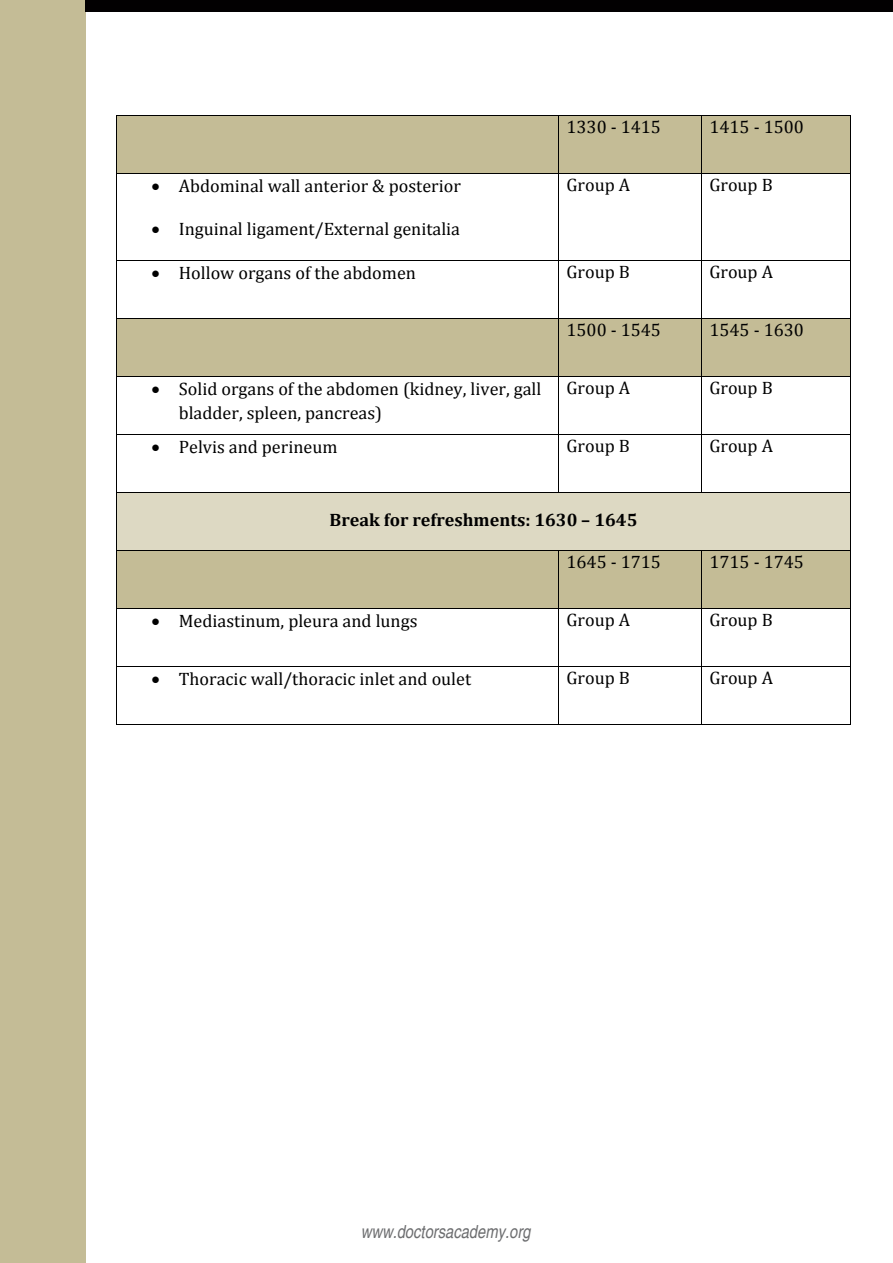
<style>
.page{position:relative;width:893px;height:1263px;background:#fff}
.page>*{position:absolute;margin:0;border:0;box-sizing:border-box;transform-origin:0 0}
.t1{font:18px/24.3px "Cambria";color:#000}
.t2{font:700 18px "Cambria";color:#000}
.t3{font:italic condensed 18px "Helvetica";color:#6d6e70}
</style>
<div class="page">
<div style="left:0;top:0;width:86px;height:1263px;background:#c4bc96"></div>
<div style="left:86px;top:0;width:807px;height:11px;background:#020001"></div>
<div style="left:117px;top:116px;width:7px;height:57px;background:#c4bc96"></div>
<div style="left:550px;top:116px;width:8px;height:57px;background:#c4bc96"></div>
<div style="left:124px;top:116px;width:426px;height:57px;background:#c4bc96"></div>
<div style="left:559px;top:116px;width:7px;height:57px;background:#c4bc96"></div>
<div style="left:693px;top:116px;width:8px;height:57px;background:#c4bc96"></div>
<div style="left:566px;top:116px;width:127px;height:57px;background:#c4bc96"></div>
<div style="left:702px;top:116px;width:7px;height:57px;background:#c4bc96"></div>
<div style="left:843px;top:116px;width:8px;height:57px;background:#c4bc96"></div>
<div style="left:709px;top:116px;width:134px;height:57px;background:#c4bc96"></div>
<hr style="left:117px;top:115px;width:441px;height:1px;background:#000">
<hr style="left:559px;top:115px;width:142px;height:1px;background:#000">
<hr style="left:702px;top:115px;width:149px;height:1px;background:#000">
<hr style="left:116px;top:116px;width:1px;height:57px;background:#000">
<hr style="left:558px;top:116px;width:1px;height:57px;background:#000">
<hr style="left:701px;top:116px;width:1px;height:57px;background:#000">
<hr style="left:851px;top:116px;width:1px;height:57px;background:#000">
<hr style="left:117px;top:173px;width:441px;height:1px;background:#000">
<hr style="left:559px;top:173px;width:142px;height:1px;background:#000">
<hr style="left:702px;top:173px;width:149px;height:1px;background:#000">
<hr style="left:116px;top:174px;width:1px;height:86px;background:#000">
<hr style="left:558px;top:174px;width:1px;height:86px;background:#000">
<hr style="left:701px;top:174px;width:1px;height:86px;background:#000">
<hr style="left:851px;top:174px;width:1px;height:86px;background:#000">
<hr style="left:117px;top:260px;width:441px;height:1px;background:#000">
<hr style="left:559px;top:260px;width:142px;height:1px;background:#000">
<hr style="left:702px;top:260px;width:149px;height:1px;background:#000">
<hr style="left:116px;top:261px;width:1px;height:57px;background:#000">
<hr style="left:558px;top:261px;width:1px;height:57px;background:#000">
<hr style="left:701px;top:261px;width:1px;height:57px;background:#000">
<hr style="left:851px;top:261px;width:1px;height:57px;background:#000">
<div style="left:117px;top:319px;width:7px;height:57px;background:#c4bc96"></div>
<div style="left:550px;top:319px;width:8px;height:57px;background:#c4bc96"></div>
<div style="left:124px;top:319px;width:426px;height:57px;background:#c4bc96"></div>
<div style="left:559px;top:319px;width:7px;height:57px;background:#c4bc96"></div>
<div style="left:693px;top:319px;width:8px;height:57px;background:#c4bc96"></div>
<div style="left:566px;top:319px;width:127px;height:57px;background:#c4bc96"></div>
<div style="left:702px;top:319px;width:7px;height:57px;background:#c4bc96"></div>
<div style="left:843px;top:319px;width:8px;height:57px;background:#c4bc96"></div>
<div style="left:709px;top:319px;width:134px;height:57px;background:#c4bc96"></div>
<hr style="left:117px;top:318px;width:441px;height:1px;background:#000">
<hr style="left:559px;top:318px;width:142px;height:1px;background:#000">
<hr style="left:702px;top:318px;width:149px;height:1px;background:#000">
<hr style="left:116px;top:319px;width:1px;height:57px;background:#000">
<hr style="left:558px;top:319px;width:1px;height:57px;background:#000">
<hr style="left:701px;top:319px;width:1px;height:57px;background:#000">
<hr style="left:851px;top:319px;width:1px;height:57px;background:#000">
<hr style="left:117px;top:376px;width:441px;height:1px;background:#000">
<hr style="left:559px;top:376px;width:142px;height:1px;background:#000">
<hr style="left:702px;top:376px;width:149px;height:1px;background:#000">
<hr style="left:116px;top:377px;width:1px;height:57px;background:#000">
<hr style="left:558px;top:377px;width:1px;height:57px;background:#000">
<hr style="left:701px;top:377px;width:1px;height:57px;background:#000">
<hr style="left:851px;top:377px;width:1px;height:57px;background:#000">
<hr style="left:117px;top:434px;width:441px;height:1px;background:#000">
<hr style="left:559px;top:434px;width:142px;height:1px;background:#000">
<hr style="left:702px;top:434px;width:149px;height:1px;background:#000">
<hr style="left:116px;top:435px;width:1px;height:57px;background:#000">
<hr style="left:558px;top:435px;width:1px;height:57px;background:#000">
<hr style="left:701px;top:435px;width:1px;height:57px;background:#000">
<hr style="left:851px;top:435px;width:1px;height:57px;background:#000">
<div style="left:117px;top:493px;width:7px;height:57px;background:#ddd9c3"></div>
<div style="left:843px;top:493px;width:8px;height:57px;background:#ddd9c3"></div>
<div style="left:124px;top:493px;width:719px;height:57px;background:#ddd9c3"></div>
<hr style="left:117px;top:492px;width:441px;height:1px;background:#000">
<hr style="left:559px;top:492px;width:142px;height:1px;background:#000">
<hr style="left:702px;top:492px;width:149px;height:1px;background:#000">
<hr style="left:116px;top:493px;width:1px;height:57px;background:#000">
<hr style="left:851px;top:493px;width:1px;height:57px;background:#000">
<div style="left:117px;top:551px;width:7px;height:57px;background:#c4bc96"></div>
<div style="left:550px;top:551px;width:8px;height:57px;background:#c4bc96"></div>
<div style="left:124px;top:551px;width:426px;height:57px;background:#c4bc96"></div>
<div style="left:559px;top:551px;width:7px;height:57px;background:#c4bc96"></div>
<div style="left:693px;top:551px;width:8px;height:57px;background:#c4bc96"></div>
<div style="left:566px;top:551px;width:127px;height:57px;background:#c4bc96"></div>
<div style="left:702px;top:551px;width:7px;height:57px;background:#c4bc96"></div>
<div style="left:843px;top:551px;width:8px;height:57px;background:#c4bc96"></div>
<div style="left:709px;top:551px;width:134px;height:57px;background:#c4bc96"></div>
<hr style="left:117px;top:550px;width:441px;height:1px;background:#000">
<hr style="left:559px;top:550px;width:142px;height:1px;background:#000">
<hr style="left:702px;top:550px;width:149px;height:1px;background:#000">
<hr style="left:116px;top:551px;width:1px;height:57px;background:#000">
<hr style="left:558px;top:551px;width:1px;height:57px;background:#000">
<hr style="left:701px;top:551px;width:1px;height:57px;background:#000">
<hr style="left:851px;top:551px;width:1px;height:57px;background:#000">
<hr style="left:117px;top:608px;width:441px;height:1px;background:#000">
<hr style="left:559px;top:608px;width:142px;height:1px;background:#000">
<hr style="left:702px;top:608px;width:149px;height:1px;background:#000">
<hr style="left:116px;top:609px;width:1px;height:57px;background:#000">
<hr style="left:558px;top:609px;width:1px;height:57px;background:#000">
<hr style="left:701px;top:609px;width:1px;height:57px;background:#000">
<hr style="left:851px;top:609px;width:1px;height:57px;background:#000">
<hr style="left:117px;top:666px;width:441px;height:1px;background:#000">
<hr style="left:559px;top:666px;width:142px;height:1px;background:#000">
<hr style="left:702px;top:666px;width:149px;height:1px;background:#000">
<hr style="left:116px;top:667px;width:1px;height:57px;background:#000">
<hr style="left:117px;top:724px;width:441px;height:1px;background:#000">
<hr style="left:558px;top:667px;width:1px;height:57px;background:#000">
<hr style="left:559px;top:724px;width:142px;height:1px;background:#000">
<hr style="left:701px;top:667px;width:1px;height:57px;background:#000">
<hr style="left:702px;top:724px;width:149px;height:1px;background:#000">
<hr style="left:851px;top:667px;width:1px;height:57px;background:#000">
<p class="t1" style="left:152px;top:173px;width:311px">• Abdominal wall anterior &amp; posterior</p>
<p class="t1" style="left:152px;top:217px;width:310px">• Inguinal ligament/External genitalia</p>
<p class="t1" style="left:566px;top:115px;width:96px">1330 - 1415</p>
<p class="t1" style="left:709px;top:115px;width:96px">1415 - 1500</p>
<p class="t1" style="left:566px;top:172px;width:65px">Group A</p>
<p class="t1" style="left:709px;top:172px;width:65px">Group B</p>
<p class="t1" style="left:152px;top:261px;width:266px">• Hollow organs of the abdomen</p>
<p class="t1" style="left:566px;top:260px;width:65px">Group B</p>
<p class="t1" style="left:709px;top:260px;width:65px">Group A</p>
<p class="t1" style="left:566px;top:318px;width:96px">1500 - 1545</p>
<p class="t1" style="left:709px;top:318px;width:96px">1545 - 1630</p>
<p class="t1" style="left:179px;top:376px;width:364px;text-indent:-27px">• Solid organs of the abdomen (kidney, liver, gall bladder, spleen, pancreas)</p>
<p class="t1" style="left:566px;top:375px;width:65px">Group A</p>
<p class="t1" style="left:709px;top:375px;width:65px">Group B</p>
<p class="t1" style="left:152px;top:434px;width:187px">• Pelvis and perineum</p>
<p class="t1" style="left:566px;top:433px;width:65px">Group B</p>
<p class="t1" style="left:709px;top:433px;width:65px">Group A</p>
<p class="t2" style="left:330px;top:507px;width:309px">Break for refreshments: 1630 – 1645</p>
<p class="t1" style="left:566px;top:549px;width:96px">1645 - 1715</p>
<p class="t1" style="left:709px;top:549px;width:96px">1715 - 1745</p>
<p class="t1" style="left:152px;top:608px;width:267px">• Mediastinum, pleura and lungs</p>
<p class="t1" style="left:566px;top:607px;width:65px">Group A</p>
<p class="t1" style="left:709px;top:607px;width:65px">Group B</p>
<p class="t1" style="left:152px;top:666px;width:321px">• Thoracic wall/thoracic inlet and oulet</p>
<p class="t1" style="left:566px;top:665px;width:65px">Group B</p>
<p class="t1" style="left:709px;top:665px;width:65px">Group A</p>
<p class="t3" style="left:361px;top:1220px;width:171px">www.doctorsacademy.org</p>
</div>
